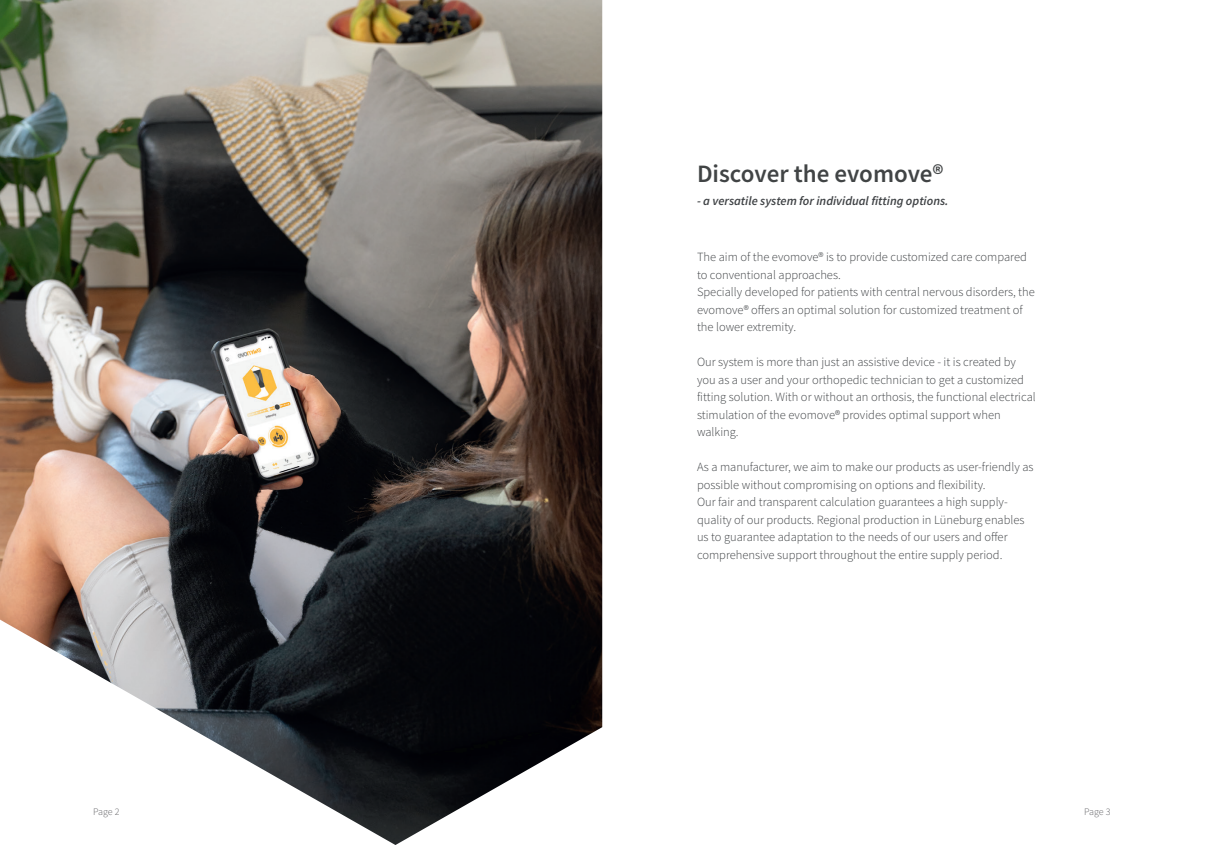
<style>
.page{position:relative;width:1205px;height:851px;background:#fff}
.page>*{position:absolute;margin:0;border:0;box-sizing:border-box;transform-origin:0 0}
.t1{font:600 25px "Source Sans Pro";color:#414445}
.t2{font:300 12.5px/17.5px "Source Sans Pro";color:#3f4245}
.t3{font:italic 600 12.5px "Source Sans Pro";color:#3f4245}
.t4{font:300 10px "Source Sans Pro";letter-spacing:-.01em;color:#636366}
</style>
<div class="page">
<img style="left:0;top:0;width:602px;height:844px">
<h1 class="t1" style="left:697px;top:157px;width:248px">Discover the evomove®</h1>
<p class="t3" style="left:697px;top:193px;width:253px">- a versatile system for individual fitting options.</p>
<p class="t2" style="left:697px;top:248px;width:339px">The aim of the evomove® is to provide customized care compared to conventional approaches.<br>Specially developed for patients with central nervous disorders, the evomove® offers an optimal solution for customized treatment of the lower extremity.</p>
<p class="t2" style="left:697px;top:353px;width:340px">Our system is more than just an assistive device - it is created by you as a user and your orthopedic technician to get a customized fitting solution. With or without an orthosis, the functional electrical stimulation of the evomove® provides optimal support when walking.</p>
<p class="t2" style="left:697px;top:458px;width:338px">As a manufacturer, we aim to make our products as user-friendly as possible without compromising on options and flexibility.<br>Our fair and transparent calculation guarantees a high supply&shy;quality of our products. Regional production in Lüneburg enables us to guarantee adaptation to the needs of our users and offer comprehensive support throughout the entire supply period.</p>
<p class="t4" style="left:93px;top:805px;width:28px">Page 2</p>
<p class="t4" style="left:1084px;top:805px;width:28px">Page 3</p>
</div>
